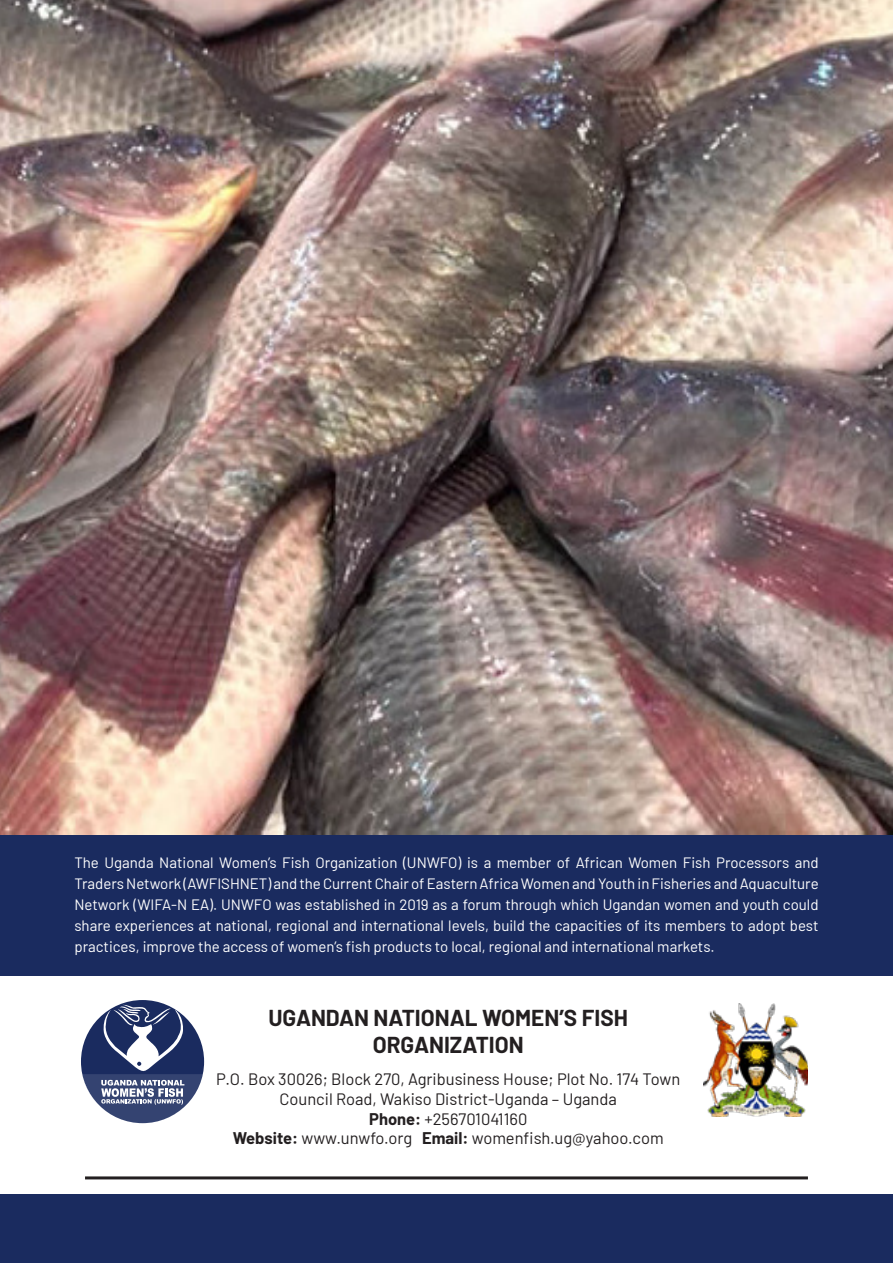
<style>
.page{position:relative;width:893px;height:1263px;background:#fff}
.page>*{position:absolute;margin:0;border:0;box-sizing:border-box;transform-origin:0 0}
.t1{font:700 22.5px/27px "Barlow";color:#231f20;text-align:center}
.t2{font:16.5px/19.8px "Barlow";color:#231f20;text-align:center}
.Normal__Web{font:15px/21px "Barlow";color:#fff;text-align:justify}
.s1{font-weight:700}
</style>
<div class="page">
<svg style="left:82px;top:1004px;width:121px;height:119px"></svg>
<div style="left:0;top:0;width:893px;height:975px;background:#1a2b5f"></div>
<img style="left:704px;top:1004px;width:104px;height:112px">
<hr style="left:85px;top:1176px;width:723px;height:3px;background:#231f20">
<img style="left:0;top:0;width:893px;height:834px">
<div style="left:0;top:1195px;width:893px;height:68px;background:#1a2b5f"></div>
<p class="Normal__Web" style="left:74px;top:851px;width:746px">The Uganda National Women’s Fish Organization (UNWFO) is a member of African Women Fish Processors and Traders Network (AWFISHNET) and the Current Chair of Eastern Africa Women and Youth in Fisheries and Aquaculture Network (WIFA-N EA). UNWFO was established in 2019 as a forum through which Ugandan women and youth could share experiences at national, regional and international levels, build the capacities of its members to adopt best practices, improve the access of women’s fish products to local, regional and international markets.</p>
<p class="t1" style="left:269px;top:1003px;width:361px">UGANDAN NATIONAL WOMEN’S FISH<br>ORGANIZATION</p>
<p class="t2" style="left:216px;top:1068px;width:466px">P.O. Box 30026; Block 270, Agribusiness House; Plot No. 174 Town<br>Council Road, Wakiso District-Uganda – Uganda</p>
<p class="t2" style="left:369px;top:1107px;width:160px"><span class="s1">Phone:</span> +256701041160</p>
<p class="t2" style="left:233px;top:1127px;width:432px"><span class="s1">Website:</span> www.unwfo.org <span class="s1">Email:</span> womenfish.ug@yahoo.com</p>
</div>
